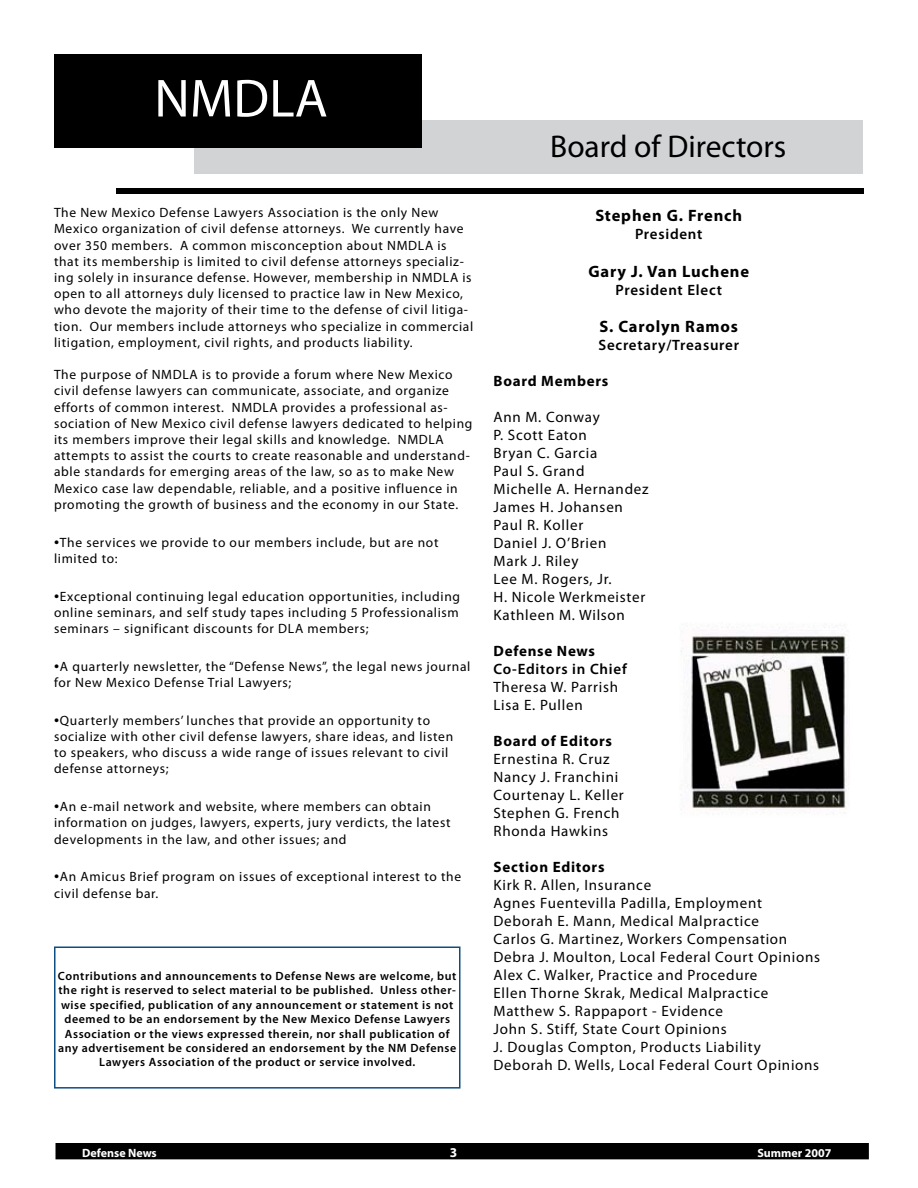
<style>
.page{position:relative;width:918px;height:1188px;background:#fff}
.page>*{position:absolute;margin:0;border:0;box-sizing:border-box;transform-origin:0 0}
.t1{font:54px "Myriad Pro";color:#fff}
.t2{font:31.5px "Myriad Pro";color:#000}
.t3{font:700 16.5px "Myriad Pro";letter-spacing:.05em;color:#000}
.t4{font:15px/18px "Myriad Pro";letter-spacing:.05em;color:#000}
.t5{font:600 15px "Myriad Pro";letter-spacing:.05em;color:#000}
.t6{font:700 15px "Myriad Pro";letter-spacing:.05em;color:#000}
.t7{font:13.5px/16.2px "Myriad Pro";letter-spacing:.05em;color:#000}
.t8{font:700 13.5px "Myriad Pro";color:#fff}
.t9{font:600 12px/14.4px "Myriad Pro";letter-spacing:.05em;color:#000;text-align:center}
.t10{font:700 12px "Myriad Pro";color:#fff}
.s1{font-size:18px}
</style>
<div class="page">
<div style="left:54px;top:946px;width:406px;height:143px;border:2px solid #0e4d81"></div>
<div style="left:195px;top:121px;width:668px;height:53px;background:#d1d3d4"></div>
<div style="left:55px;top:55px;width:366px;height:92px;background:#000"></div>
<div style="left:54px;top:54px;width:368px;height:94px;border:2px solid #000"></div>
<div style="left:116px;top:188px;width:748px;height:6px;border:2px solid #000"></div>
<div style="left:56px;top:1144px;width:812px;height:15px;background:#000"></div>
<div style="left:56px;top:1143px;width:813px;height:16px;border:2px solid #000"></div>
<img style="left:688px;top:634px;width:161px;height:178px">
<h1 class="t1" style="left:154px;top:65px;width:175px">NMDLA</h1>
<p class="t7" style="left:54px;top:204px;width:421px">The New Mexico Defense Lawyers Association is the only New Mexico organization of civil defense attorneys. We currently have over 350 members. A common misconception about NMDLA is that its membership is limited to civil defense attorneys specializ&shy;ing solely in insurance defense. However, membership in NMDLA is open to all attorneys duly licensed to practice law in New Mexico, who devote the majority of their time to the defense of civil litiga&shy;tion. Our members include attorneys who specialize in commercial litigation, employment, civil rights, and products liability.</p>
<p class="t7" style="left:54px;top:366px;width:420px">The purpose of NMDLA is to provide a forum where New Mexico civil defense lawyers can communicate, associate, and organize efforts of common interest. NMDLA provides a professional as&shy;sociation of New Mexico civil defense lawyers dedicated to helping its members improve their legal skills and knowledge. NMDLA attempts to assist the courts to create reasonable and understand&shy;able standards for emerging areas of the law, so as to make New Mexico case law dependable, reliable, and a positive influence in promoting the growth of business and the economy in our State.</p>
<p class="t7" style="left:54px;top:534px;width:386px"><span class="s1">•</span>The services we provide to our members include, but are not limited to:</p>
<p class="t7" style="left:54px;top:588px;width:408px;text-align:justify"><span class="s1">•</span>Exceptional continuing legal education opportunities, including online seminars, and self study tapes including 5 Professionalism seminars – significant discounts for DLA members;</p>
<p class="t7" style="left:54px;top:658px;width:418px"><span class="s1">•</span>A quarterly newsletter, the “Defense News”, the legal news journal for New Mexico Defense Trial Lawyers;</p>
<p class="t7" style="left:54px;top:712px;width:401px"><span class="s1">•</span>Quarterly members’ lunches that provide an opportunity to socialize with other civil defense lawyers, share ideas, and listen to speakers, who discuss a wide range of issues relevant to civil defense attorneys;</p>
<p class="t7" style="left:54px;top:798px;width:398px"><span class="s1">•</span>An e-mail network and website, where members can obtain information on judges, lawyers, experts, jury verdicts, the latest developments in the law, and other issues; and</p>
<p class="t7" style="left:54px;top:868px;width:409px"><span class="s1">•</span>An Amicus Brief program on issues of exceptional interest to the civil defense bar.</p>
<p class="t9" style="left:58px;top:969px;width:400px">Contributions and announcements to Defense News are welcome, but the right is reserved to select material to be published. Unless other&shy;wise specified, publication of any announcement or statement is not deemed to be an endorsement by the New Mexico Defense Lawyers Association or the views expressed therein, nor shall publication of any advertisement be considered an endorsement by the NM Defense Lawyers Association of the product or service involved.</p>
<h2 class="t2" style="left:550px;top:127px;width:238px">Board of Directors</h2>
<p class="t3" style="left:595px;top:205px;width:148px">Stephen G. French</p>
<p class="t5" style="left:635px;top:224px;width:69px">President</p>
<p class="t3" style="left:588px;top:260px;width:162px">Gary J. Van Luchene</p>
<p class="t5" style="left:615px;top:280px;width:108px">President Elect</p>
<p class="t3" style="left:599px;top:316px;width:140px">S. Carolyn Ramos</p>
<p class="t5" style="left:598px;top:336px;width:142px">Secretary/Treasurer</p>
<p class="t6" style="left:494px;top:372px;width:116px">Board Members</p>
<p class="t4" style="left:494px;top:408px;width:157px">Ann M. Conway<br>P. Scott Eaton<br>Bryan C. Garcia<br>Paul S. Grand<br>Michelle A. Hernandez<br>James H. Johansen<br>Paul R. Koller<br>Daniel J. O’Brien<br>Mark J. Riley<br>Lee M. Rogers, Jr.<br>H. Nicole Werkmeister<br>Kathleen M. Wilson</p>
<p class="t6" style="left:494px;top:642px;width:103px">Defense News</p>
<p class="t5" style="left:494px;top:660px;width:135px">Co-Editors in Chief</p>
<p class="t4" style="left:494px;top:678px;width:126px">Theresa W. Parrish<br>Lisa E. Pullen</p>
<p class="t6" style="left:494px;top:732px;width:120px">Board of Editors</p>
<p class="t4" style="left:494px;top:750px;width:132px">Ernestina R. Cruz<br>Nancy J. Franchini<br>Courtenay L. Keller<br>Stephen G. French<br>Rhonda Hawkins</p>
<p class="t6" style="left:494px;top:858px;width:113px">Section Editors</p>
<p class="t4" style="left:494px;top:876px;width:328px">Kirk R. Allen, Insurance<br>Agnes Fuentevilla Padilla, Employment Deborah E. Mann, Medical Malpractice<br>Carlos G. Martinez, Workers Compensation Debra J. Moulton, Local Federal Court Opinions Alex C. Walker, Practice and Procedure<br>Ellen Thorne Skrak, Medical Malpractice Matthew S. Rappaport - Evidence<br>John S. Stiff, State Court Opinions<br>J. Douglas Compton, Products Liability Deborah D. Wells, Local Federal Court Opinions</p>
<p class="t10" style="left:82px;top:1145px;width:76px">Defense News</p>
<p class="t8" style="left:450px;top:1144px;width:9px">3</p>
<p class="t10" style="left:758px;top:1145px;width:76px">Summer 2007</p>
</div>
